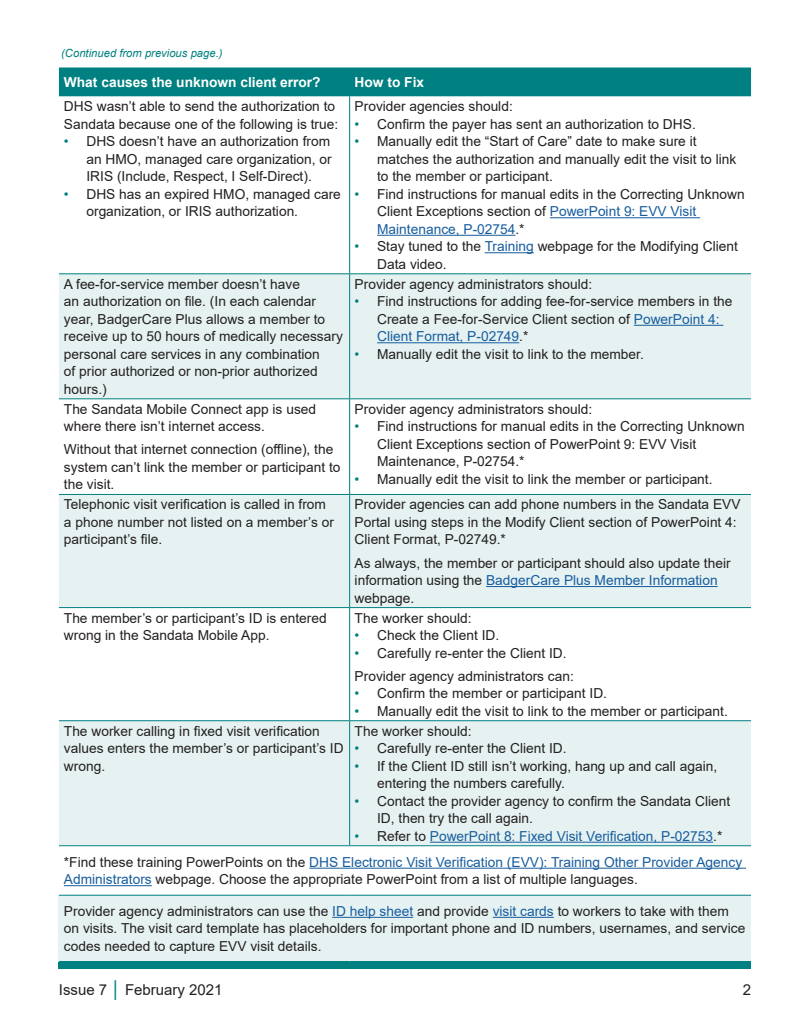
<style>
.page{position:relative;width:810px;height:1035px;background:#fff}
.page>*{position:absolute;margin:0;border:0;box-sizing:border-box;transform-origin:0 0}
.t1{font:15px "Arial";color:#231f20}
.t2{font:13.75px/17.5px "Arial";color:#231f20}
.t3{font:13.75px/26px "Arial";color:#175d9e}
.t4{font:700 13.75px "Arial";color:#fff}
.t5{font:italic 11.25px "Arial";color:#008080}
.s1{color:#008080}
.s2{color:#175d9e}
.s3{color:#231f20}
.s4{font-weight:900;font-size:16.25px;color:#008080}
</style>
<div class="page">
<div style="left:59px;top:960px;width:692px;height:9px;background:#008080"></div>
<div style="left:59px;top:68px;width:692px;height:28px;background:#008080"></div>
<svg style="left:59px;top:274px;width:692px;height:571px;fill:#e6f2f2"></svg>
<div style="left:59px;top:895px;width:692px;height:67px;background:#e6f2f2"></div>
<hr style="left:349px;top:96px;width:1px;height:177px;background:#008080">
<hr style="left:59px;top:273px;width:291px;height:1px;background:#008080">
<hr style="left:350px;top:273px;width:401px;height:1px;background:#008080">
<hr style="left:349px;top:274px;width:1px;height:125px;background:#008080">
<hr style="left:59px;top:399px;width:291px;height:1px;background:#008080">
<hr style="left:350px;top:399px;width:401px;height:1px;background:#008080">
<hr style="left:349px;top:399px;width:1px;height:95px;background:#008080">
<hr style="left:59px;top:494px;width:291px;height:1px;background:#008080">
<hr style="left:350px;top:494px;width:401px;height:1px;background:#008080">
<hr style="left:349px;top:495px;width:1px;height:112px;background:#008080">
<hr style="left:59px;top:607px;width:291px;height:1px;background:#008080">
<hr style="left:350px;top:607px;width:401px;height:1px;background:#008080">
<hr style="left:349px;top:608px;width:1px;height:112px;background:#008080">
<hr style="left:59px;top:720px;width:291px;height:1px;background:#008080">
<hr style="left:350px;top:720px;width:401px;height:1px;background:#008080">
<hr style="left:349px;top:721px;width:1px;height:124px;background:#008080">
<hr style="left:59px;top:845px;width:291px;height:1px;background:#008080">
<hr style="left:350px;top:845px;width:401px;height:1px;background:#008080">
<hr style="left:59px;top:895px;width:291px;height:1px;background:#008080">
<hr style="left:350px;top:895px;width:401px;height:1px;background:#008080">
<hr style="left:59px;top:961px;width:291px;height:1px;background:#008080">
<hr style="left:350px;top:961px;width:401px;height:1px;background:#008080">
<hr style="left:550px;top:217px;width:150px;height:1px;background:#175d9e">
<hr style="left:377px;top:235px;width:139px;height:1px;background:#175d9e">
<hr style="left:485px;top:252px;width:49px;height:1px;background:#175d9e">
<hr style="left:634px;top:325px;width:89px;height:1px;background:#175d9e">
<hr style="left:377px;top:342px;width:142px;height:1px;background:#175d9e">
<hr style="left:486px;top:586px;width:232px;height:1px;background:#175d9e">
<hr style="left:430px;top:842px;width:283px;height:1px;background:#175d9e">
<hr style="left:309px;top:868px;width:437px;height:1px;background:#175d9e">
<hr style="left:64px;top:885px;width:88px;height:1px;background:#175d9e">
<hr style="left:332px;top:917px;width:81px;height:1px;background:#175d9e">
<hr style="left:493px;top:917px;width:61px;height:1px;background:#175d9e">
<p class="t5" style="left:61px;top:46px;width:163px">(Continued from previous page.)</p>
<p class="t4" style="left:64px;top:72px;width:258px">What causes the unknown client error?</p>
<p class="t4" style="left:355px;top:72px;width:71px">How to Fix</p>
<p class="t2" style="left:64px;top:98px;width:276px">DHS wasn’t able to send the authorization to<br>Sandata because one of the following is true:</p>
<p class="t2" style="left:86px;top:133px;width:247px;text-align:justify;text-indent:-23px"><span class="s1">•</span> DHS doesn’t have an authorization from an HMO, managed care organization, or IRIS (Include, Respect, I Self-Direct).</p>
<p class="t2" style="left:86px;top:185px;width:256px;text-indent:-23px"><span class="s1">•</span> DHS has an expired HMO, managed care organization, or IRIS authorization.</p>
<p class="t2" style="left:355px;top:98px;width:160px">Provider agencies should:</p>
<p class="t2" style="left:355px;top:115px;width:343px"><span class="s1">•</span> Confirm the payer has sent an authorization to DHS.</p>
<p class="t2" style="left:377px;top:133px;width:361px;text-indent:-22px"><span class="s1">•</span> Manually edit the “Start of Care” date to make sure it matches the authorization and manually edit the visit to link to the member or participant.</p>
<p class="t2" style="left:377px;top:185px;width:369px;text-indent:-22px"><span class="s1">•</span> Find instructions for manual edits in the Correcting Unknown<br>Client Exceptions section of <span class="s2">PowerPoint 9: EVV Visit<br>Maintenance, P-02754</span>.*</p>
<p class="t2" style="left:377px;top:238px;width:362px;text-indent:-22px"><span class="s1">•</span> Stay tuned to the <span class="s2">Training</span> webpage for the Modifying Client<br>Data video.</p>
<p class="t2" style="left:64px;top:275px;width:280px">A fee-for-service member doesn’t have<br>an authorization on file. (In each calendar year, BadgerCare Plus allows a member to receive up to 50 hours of medically necessary personal care services in any combination<br>of prior authorized or non-prior authorized hours.)</p>
<p class="t2" style="left:355px;top:275px;width:239px">Provider agency administrators should:</p>
<p class="t2" style="left:377px;top:293px;width:357px;text-indent:-22px"><span class="s1">•</span> Find instructions for adding fee-for-service members in the<br>Create a Fee-for-Service Client section of <span class="s2">PowerPoint 4:<br>Client Format, P-02749</span>.*</p>
<p class="t2" style="left:355px;top:345px;width:291px"><span class="s1">•</span> Manually edit the visit to link to the member.</p>
<p class="t2" style="left:64px;top:400px;width:254px">The Sandata Mobile Connect app is used where there isn’t internet access.</p>
<p class="t2" style="left:64px;top:441px;width:278px">Without that internet connection (offline), the system can’t link the member or participant to the visit.</p>
<p class="t2" style="left:355px;top:400px;width:239px">Provider agency administrators should:</p>
<p class="t2" style="left:377px;top:418px;width:369px;text-indent:-22px"><span class="s1">•</span> Find instructions for manual edits in the Correcting Unknown<br>Client Exceptions section of PowerPoint 9: EVV Visit<br>Maintenance, P-02754.*</p>
<p class="t2" style="left:355px;top:470px;width:359px"><span class="s1">•</span> Manually edit the visit to link the member or participant.</p>
<p class="t2" style="left:64px;top:496px;width:272px">Telephonic visit verification is called in from a phone number not listed on a member’s or participant’s file.</p>
<p class="t2" style="left:355px;top:496px;width:387px">Provider agencies can add phone numbers in the Sandata EVV<br>Portal using steps in the Modify Client section of PowerPoint 4:<br>Client Format, P-02749.*</p>
<p class="t2" style="left:355px;top:554px;width:377px">As always, the member or participant should also update their information using the <span class="s2">BadgerCare Plus Member Information </span>webpage.</p>
<p class="t2" style="left:64px;top:609px;width:264px">The member’s or participant’s ID is entered wrong in the Sandata Mobile App.</p>
<p class="t2" style="left:355px;top:609px;width:118px">The worker should:</p>
<p class="t2" style="left:355px;top:626px;width:146px"><span class="s1">•</span> Check the Client ID.</p>
<p class="t2" style="left:355px;top:641px;width:221px;line-height:23.1px"><span class="s1">•</span> Carefully re-enter the Client ID.<br>Provider agency administrators can:</p>
<p class="t2" style="left:355px;top:685px;width:254px"><span class="s1">•</span> Confirm the member or participant ID.</p>
<p class="t2" style="left:355px;top:702px;width:375px"><span class="s1">•</span> Manually edit the visit to link to the member or participant.</p>
<p class="t2" style="left:64px;top:722px;width:281px">The worker calling in fixed visit verification values enters the member’s or participant’s ID wrong.</p>
<p class="t2" style="left:355px;top:722px;width:118px">The worker should:</p>
<p class="t2" style="left:355px;top:740px;width:214px"><span class="s1">•</span> Carefully re-enter the Client ID.</p>
<p class="t2" style="left:377px;top:757px;width:342px;text-indent:-22px"><span class="s1">•</span> If the Client ID still isn’t working, hang up and call again, entering the numbers carefully.</p>
<p class="t2" style="left:377px;top:792px;width:355px;text-indent:-22px"><span class="s1">•</span> Contact the provider agency to confirm the Sandata Client<br>ID, then try the call again.</p>
<p class="t3" style="left:64px;top:823px;width:680px;text-indent:291px"><span class="s1">•</span> <span class="s3">Refer to</span> PowerPoint 8: Fixed Visit Verification, P-02753<span class="s3">.* *Find these training PowerPoints on the</span> DHS Electronic Visit Verification (EVV): Training Other Provider Agency</p>
<p class="t2" style="left:64px;top:871px;width:575px"><span class="s2">Administrators</span> webpage. Choose the appropriate PowerPoint from a list of multiple languages.</p>
<p class="t2" style="left:64px;top:902px;width:683px">Provider agency administrators can use the <span class="s2">ID help sheet</span> and provide <span class="s2">visit cards</span> to workers to take with them on visits. The visit card template has placeholders for important phone and ID numbers, usernames, and service codes needed to capture EVV visit details.</p>
<p class="t1" style="left:59px;top:980px;width:165px">Issue 7 <span class="s4">│</span> February 2021</p>
<p class="t1" style="left:743px;top:979px;width:10px">2</p>
</div>
